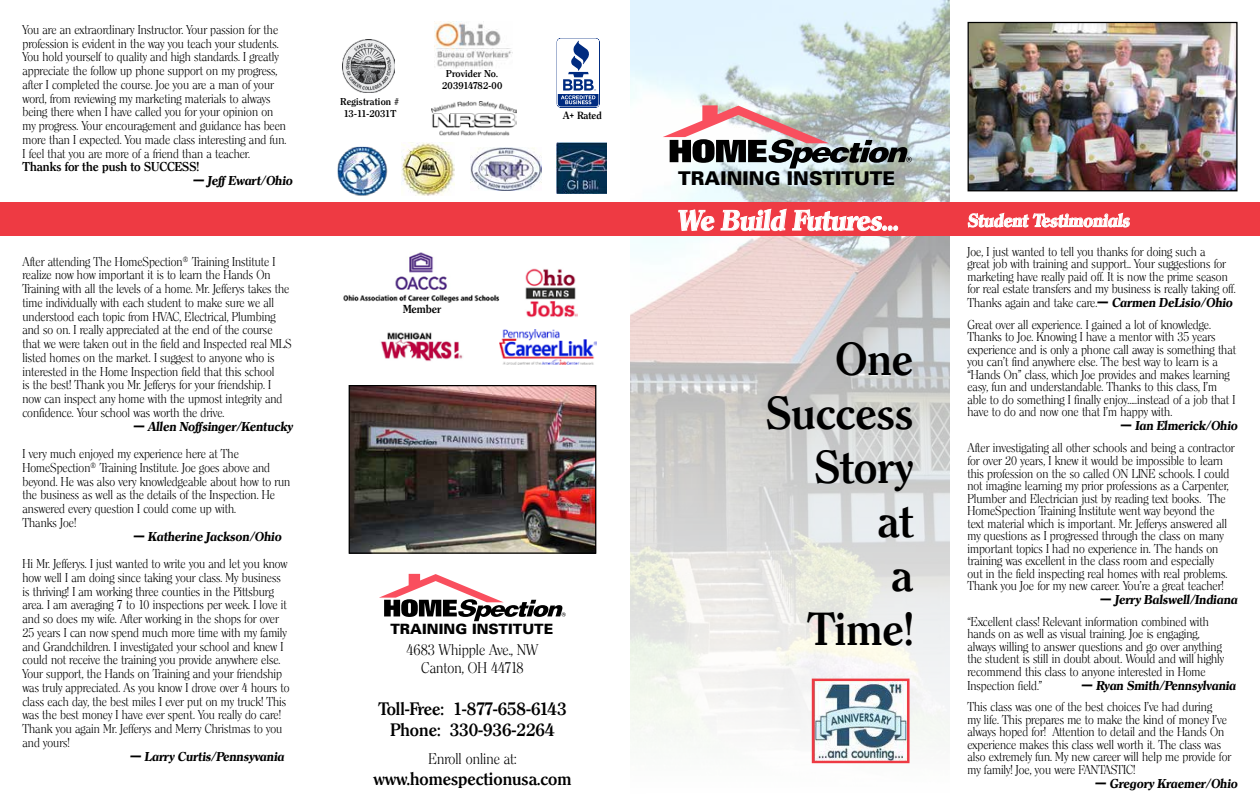
<style>
.page{position:relative;width:1260px;height:810px;background:#fff}
.page>*{position:absolute;margin:0;border:0;box-sizing:border-box;transform-origin:0 0}
.t1{font:600 45px/54px "Clerface";color:#000;text-align:right;scale:.9 1}
.t2{font:italic 700 27.5px "Clerface";color:#fff;scale:.9 1}
.t3{font:900 19px "Univers LT";color:#000}
.t4{font:600 17.5px/21px "Clerface";color:#000;text-align:center;scale:.9 1}
.t5{font:italic 700 17.5px "Clerface";color:#fff;scale:.9 1}
.t6{font:300 15px/18px "Clerface";color:#000;text-align:center;scale:.9 1}
.t7{font:900 14.25px "Univers LT";color:#000}
.t8{font:300 12.5px/13.8px "Clerface";color:#000;scale:.9 1}
.t9{font:italic 700 12.5px "Clerface";color:#000;scale:.9 1}
.t10{font:600 12.5px "Clerface";color:#000;scale:.9 1}
.t11{font:600 11.25px "Clerface";color:#000;scale:.9 1}
.t12{font:600 10.12px "Clerface";color:#000;scale:.9 1}
.t13{font:600 9.75px/11.6px "Clerface";letter-spacing:.025em;color:#000;text-align:center;scale:.9 1}
.s1{font-weight:700;font-style:italic}
</style>
<div class="page">
<img style="left:630px;top:0;width:319px;height:764px">
<svg style="left:663px;top:105px;width:249px;height:64px"></svg>
<div style="left:0;top:203px;width:1260px;height:33px;background:#ee3a43"></div>
<svg style="left:678px;top:208px;width:220px;height:23px"></svg>
<img style="left:342px;top:40px;width:53px;height:53px">
<svg style="left:557px;top:38px;width:43px;height:70px"></svg>
<img style="left:435px;top:21px;width:77px;height:47px">
<img style="left:343px;top:252px;width:157px;height:51px">
<svg style="left:379px;top:574px;width:187px;height:47px"></svg>
<svg style="left:967px;top:212px;width:163px;height:16px"></svg>
<img style="left:970px;top:24px;width:266px;height:165px">
<div style="left:968px;top:22px;width:270px;height:169px;border:1px solid #000"></div>
<img style="left:401px;top:142px;width:54px;height:54px">
<img style="left:351px;top:387px;width:243px;height:165px">
<div style="left:349px;top:385px;width:247px;height:169px;border:1px solid #000"></div>
<img style="left:557px;top:143px;width:50px;height:50px">
<img style="left:470px;top:147px;width:72px;height:44px">
<img style="left:337px;top:146px;width:51px;height:50px">
<img style="left:431px;top:102px;width:85px;height:34px">
<img style="left:815px;top:682px;width:92px;height:78px">
<div style="left:812px;top:679px;width:98px;height:84px;border:2px solid #ee3a43"></div>
<img style="left:380px;top:332px;width:83px;height:29px">
<img style="left:525px;top:268px;width:53px;height:50px">
<img style="left:499px;top:330px;width:97px;height:34px">
<p class="t8" style="left:23px;top:23px;width:295px">You are an extraordinary Instructor. Your passion for the profession is evident in the way you teach your students.<br>You hold yourself to quality and high standards. I greatly appreciate the follow up phone support on my progress, after I completed the course. Joe you are a man of your word, from reviewing my marketing materials to always being there when I have called you for your opinion on my progress. Your encouragement and guidance has been more than I expected. You made class interesting and fun.<br>I feel that you are more of a friend than a teacher.</p>
<p class="t10" style="left:23px;top:159px;width:198px">Thanks for the push to SUCCESS!</p>
<p class="t9" style="left:193px;top:173px;width:112px">— Jeff Ewart/Ohio</p>
<p class="t8" style="left:22px;top:254px;width:301px">After attending The HomeSpection<sup>®</sup> Training Institute I realize now how important it is to learn the Hands On Training with all the levels of a home. Mr. Jefferys takes the time individually with each student to make sure we all understood each topic from HVAC, Electrical, Plumbing and so on. I really appreciated at the end of the course that we were taken out in the field and Inspected real MLS listed homes on the market. I suggest to anyone who is interested in the Home Inspection field that this school<br>is the best! Thank you Mr. Jefferys for your friendship. I now can inspect any home with the upmost integrity and confidence. Your school was worth the drive.</p>
<p class="t9" style="left:133px;top:419px;width:178px">— Allen Noffsinger/Kentucky</p>
<p class="t8" style="left:23px;top:447px;width:299px">I very much enjoyed my experience here at The HomeSpection<sup>®</sup> Training Institute. Joe goes above and beyond. He was also very knowledgeable about how to run the business as well as the details of the Inspection. He answered every question I could come up with.<br>Thanks Joe!</p>
<p class="t9" style="left:133px;top:529px;width:166px">— Katherine Jackson/Ohio</p>
<p class="t8" style="left:23px;top:557px;width:298px">Hi Mr. Jefferys. I just wanted to write you and let you know how well I am doing since taking your class. My business is thriving! I am working three counties in the Pittsburg area. I am averaging 7 to 10 inspections per week. I love it and so does my wife. After working in the shops for over 25 years I can now spend much more time with my family and Grandchildren. I investigated your school and knew I could not receive the training you provide anywhere else.<br>Your support, the Hands on Training and your friendship was truly appreciated. As you know I drove over 4 hours to class each day, the best miles I ever put on my truck! This was the best money I have ever spent. You really do care!<br>Thank you again Mr. Jefferys and Merry Christmas to you and yours!</p>
<p class="t9" style="left:130px;top:749px;width:173px">— Larry Curtis/Pennsyvania</p>
<p class="t13" style="left:341px;top:96px;width:67px">Registration #<br>13-11-2031T</p>
<p class="t13" style="left:442px;top:68px;width:68px">Provider No.<br>203914782-00</p>
<p class="t12" style="left:563px;top:109px;width:45px">A+ Rated</p>
<p class="t11" style="left:403px;top:302px;width:44px">Member</p>
<p class="t7" style="left:390px;top:620px;width:164px">TRAINING INSTITUTE</p>
<p class="t6" style="left:406px;top:641px;width:148px">4683 Whipple Ave., NW<br>Canton, OH 44718</p>
<h3 class="t4" style="left:378px;top:699px;width:211px">Toll-Free: 1-877-658-6143<br>Phone: 330-936-2264</h3>
<p class="t6" style="left:428px;top:750px;width:99px">Enroll online at:</p>
<h3 class="t4" style="left:374px;top:769px;width:221px">www.homespectionusa.com</h3>
<h3 class="t3" style="left:678px;top:166px;width:219px">TRAINING INSTITUTE</h3>
<h2 class="t2" style="left:677px;top:204px;width:248px">We Build Futures...</h2>
<h1 class="t1" style="left:766px;top:332px;width:165px">One<br>Success<br>Story<br>at<br>a<br>Time!</h1>
<h3 class="t5" style="left:968px;top:210px;width:181px">Student Testimonials</h3>
<p class="t8" style="left:968px;top:245px;width:300px;line-height:12.5px">Joe, I just wanted to tell you thanks for doing such a<br>great job with training and support.. Your suggestions for marketing have really paid off. It is now the prime season for real estate transfers and my business is really taking off.</p>
<p class="t8" style="left:968px;top:292px;width:296px;line-height:21.9px">Thanks again and take care.<span class="s1">— Carmen DeLisio/Ohio<br></span>Great over all experience. I gained a lot of knowledge.</p>
<p class="t8" style="left:968px;top:331px;width:300px;line-height:12.5px">Thanks to Joe. Knowing I have a mentor with 35 years experience and is only a phone call away is something that you can’t find anywhere else. The best way to learn is a “Hands On” class, which Joe provides and makes learning easy, fun and understandable. Thanks to this class, I’m able to do something I finally enjoy.....instead of a job that I have to do and now one that I’m happy with.</p>
<p class="t9" style="left:1121px;top:418px;width:131px">— Ian Elmerick/Ohio</p>
<p class="t8" style="left:968px;top:441px;width:298px;line-height:12.5px">After investigating all other schools and being a contractor for over 20 years, I knew it would be impossible to learn this profession on the so called ON LINE schools. I could not imagine learning my prior professions as a Carpenter, Plumber and Electrician just by reading text books. The HomeSpection Training Institute went way beyond the<br>text material which is important. Mr. Jefferys answered all my questions as I progressed through the class on many important topics I had no experience in. The hands on training was excellent in the class room and especially<br>out in the field inspecting real homes with real problems.<br>Thank you Joe for my new career. You’re a great teacher!</p>
<p class="t9" style="left:1100px;top:592px;width:154px">— Jerry Balswell/Indiana</p>
<p class="t8" style="left:968px;top:615px;width:287px;line-height:12.5px">“Excellent class! Relevant information combined with hands on as well as visual training. Joe is engaging, always willing to answer questions and go over anything the student is still in doubt about. Would and will highly recommend this class to anyone interested in Home</p>
<p class="t8" style="left:968px;top:678px;width:85px">Inspection field.”</p>
<p class="t9" style="left:1082px;top:678px;width:173px">— Ryan Smith/Pennsylvania</p>
<p class="t8" style="left:968px;top:701px;width:294px;line-height:12.5px">This class was one of the best choices I’ve had during<br>my life. This prepares me to make the kind of money I’ve always hoped for! Attention to detail and the Hands On experience makes this class well worth it. The class was also extremely fun. My new career will help me provide for my family! Joe, you were FANTASTIC!</p>
<p class="t9" style="left:1095px;top:776px;width:160px">— Gregory Kraemer/Ohio</p>
</div>
